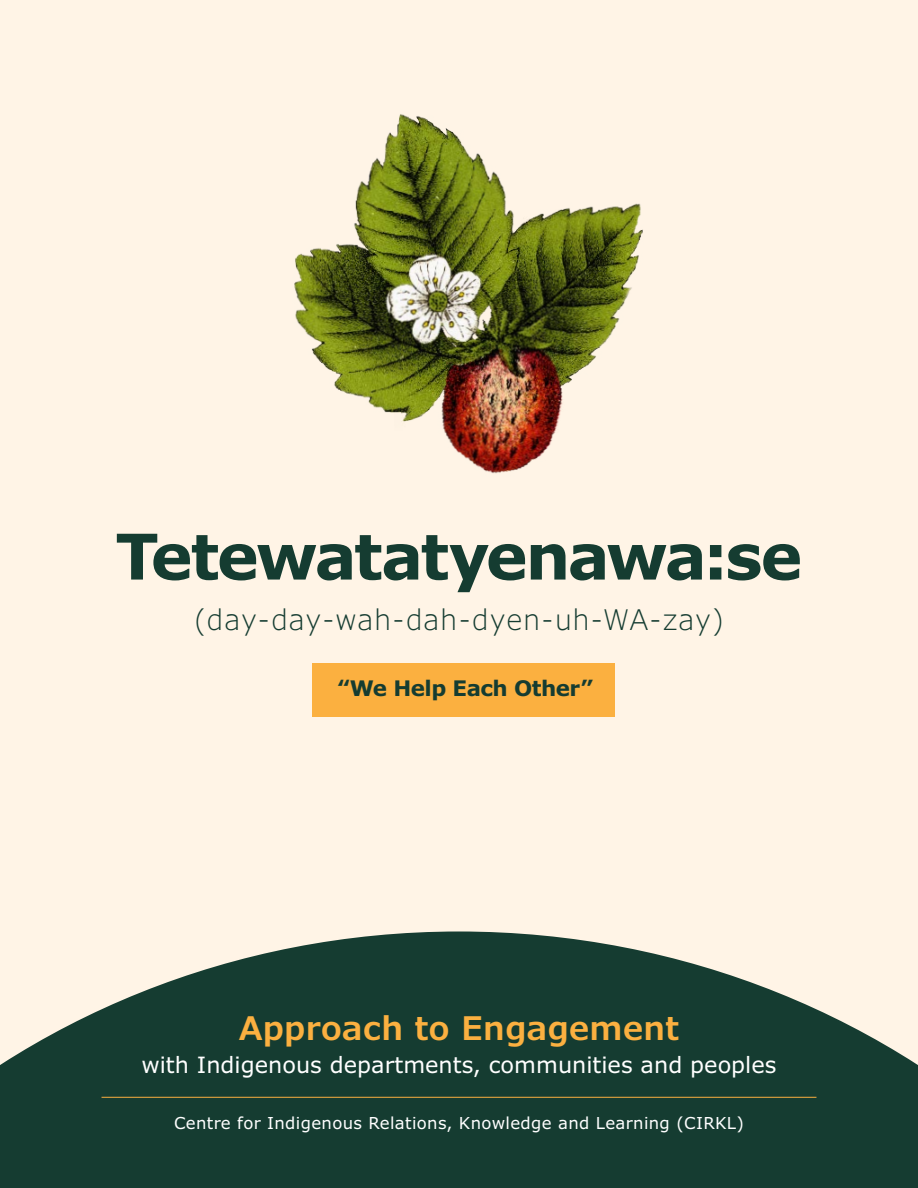
<style>
.page{position:relative;width:918px;height:1188px;background:#fff4e6}
.page>*{position:absolute;margin:0;border:0;box-sizing:border-box;transform-origin:0 0}
.t1{font:700 63px "Verdana Pro";letter-spacing:-.045em;color:#153c31}
.t2{font:600 32.7px "Verdana Pro";color:#fbb040}
.t3{font:300 28.5px "Verdana Pro";letter-spacing:.04em;color:#153c31}
.t4{font:22.5px "Verdana Pro";color:#fff}
.t5{font:700 21.45px "Verdana Pro";letter-spacing:-.025em;color:#153c31}
.t6{font:16.5px "Verdana Pro";letter-spacing:.02em;color:#fff}
</style>
<div class="page">
<img style="left:294px;top:114px;width:349px;height:360px">
<svg style="left:0;top:932px;width:918px;height:256px;fill:#153c31"></svg>
<div style="left:312px;top:663px;width:303px;height:54px;background:#fbb040"></div>
<hr style="left:102px;top:1097px;width:714px;height:1px;background:#fbb040">
<h1 class="t1" style="left:116px;top:516px;width:688px">Tetewatatyenawa:se</h1>
<p class="t3" style="left:195px;top:601px;width:530px">(day-day-wah-dah-dyen-uh-WA-zay)</p>
<p class="t5" style="left:337px;top:675px;width:258px">“We Help Each Other”</p>
<p class="t2" style="left:239px;top:1007px;width:442px">Approach to Engagement</p>
<p class="t4" style="left:141px;top:1051px;width:637px">with Indigenous departments, communities and peoples</p>
<p class="t6" style="left:174px;top:1113px;width:571px">Centre for Indigenous Relations, Knowledge and Learning (CIRKL)</p>
</div>
